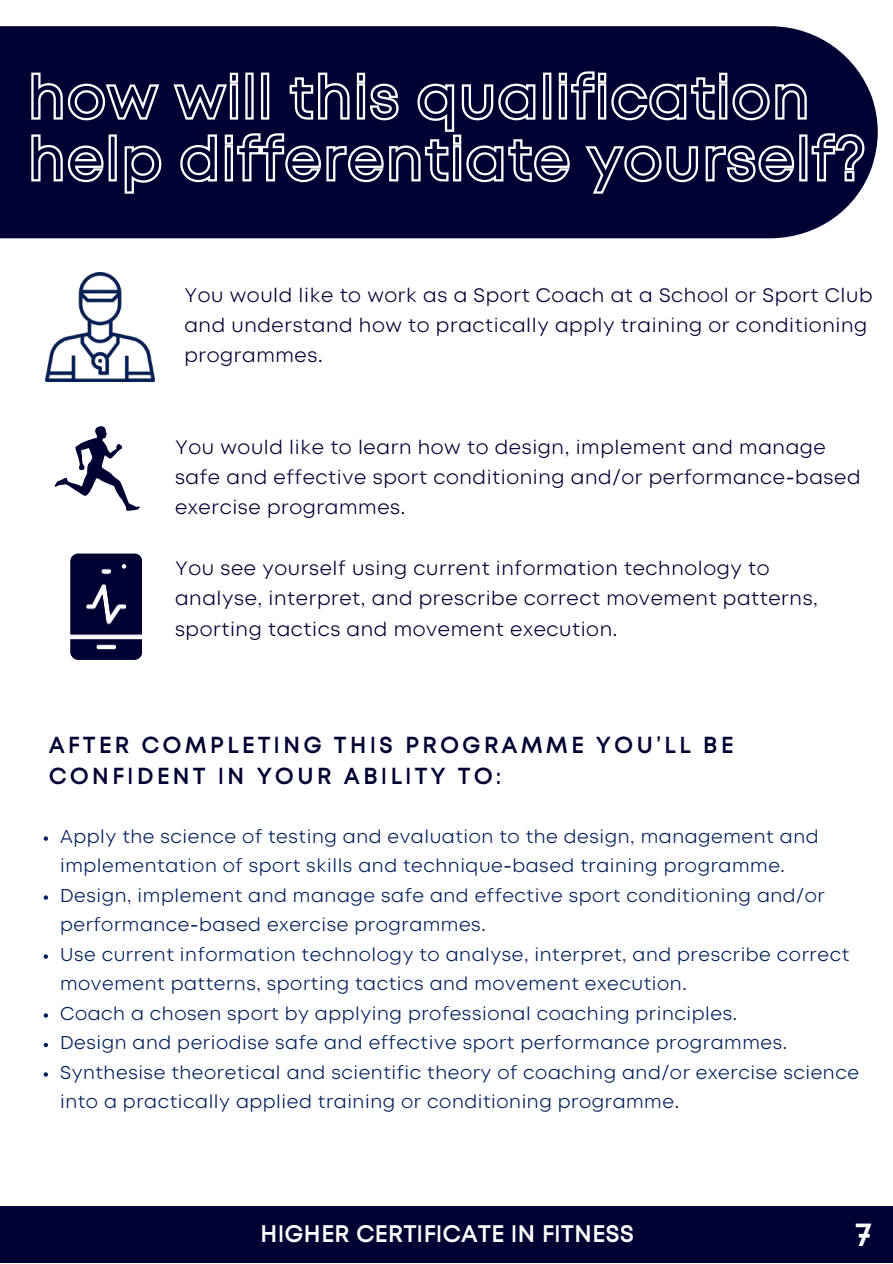
<style>
.page{position:relative;width:893px;height:1264px;background:#fff}
.page>*{position:absolute;margin:0;border:0;box-sizing:border-box;transform-origin:0 0}
.t1{font:800 33.75px "Lorin";color:#fff}
.t2{font:800 24px "Lorin";color:#fff}
.t3{font:800 23.1px/31.5px "Lorin";letter-spacing:.13em;color:#003}
.t4{font:300 19.5px/30.3px "Lorin";letter-spacing:.03em;color:#003}
.t5{font:300 18.45px/29.4px "Lorin";letter-spacing:.03em;color:#00205b}
</style>
<div class="page">
<div style="left:0;top:1206px;width:892px;height:56px;background:#003"></div>
<div style="left:0;top:26px;width:877px;height:212px;background:#003"></div>
<img style="left:70px;top:553px;width:71px;height:107px">
<svg style="left:44px;top:836px;width:4px;height:4px"></svg>
<svg style="left:44px;top:895px;width:4px;height:4px"></svg>
<svg style="left:44px;top:954px;width:4px;height:4px"></svg>
<svg style="left:44px;top:1013px;width:4px;height:4px"></svg>
<svg style="left:44px;top:1042px;width:4px;height:5px"></svg>
<svg style="left:44px;top:1072px;width:4px;height:4px"></svg>
<svg style="left:30px;top:70px;width:778px;height:62px"></svg>
<svg style="left:30px;top:132px;width:835px;height:63px"></svg>
<img style="left:46px;top:273px;width:109px;height:109px">
<svg style="left:54px;top:426px;width:86px;height:85px"></svg>
<p class="t4" style="left:184px;top:281px;width:689px">You would like to work as a Sport Coach at a School or Sport Club and understand how to practically apply training or conditioning programmes.</p>
<p class="t4" style="left:175px;top:433px;width:687px">You would like to learn how to design, implement and manage safe and effective sport conditioning and/or performance-based exercise programmes.</p>
<p class="t4" style="left:175px;top:554px;width:644px">You see yourself using current information technology to analyse, interpret, and prescribe correct movement patterns, sporting tactics and movement execution.</p>
<p class="t3" style="left:49px;top:730px;width:686px">AFTER COMPLETING THIS PROGRAMME YOU’LL BE<br>CONFIDENT IN YOUR ABILITY TO:</p>
<p class="t5" style="left:60px;top:822px;width:800px">Apply the science of testing and evaluation to the design, management and implementation of sport skills and technique-based training programme.<br>Design, implement and manage safe and effective sport conditioning and/or performance-based exercise programmes.<br>Use current information technology to analyse, interpret, and prescribe correct movement patterns, sporting tactics and movement execution.<br>Coach a chosen sport by applying professional coaching principles.<br>Design and periodise safe and effective sport performance programmes.<br>Synthesise theoretical and scientific theory of coaching and/or exercise science into a practically applied training or conditioning programme.</p>
<h2 class="t2" style="left:260px;top:1222px;width:375px">HIGHER CERTIFICATE IN FITNESS</h2>
<h1 class="t1" style="left:855px;top:1218px;width:18px">7</h1>
</div>
